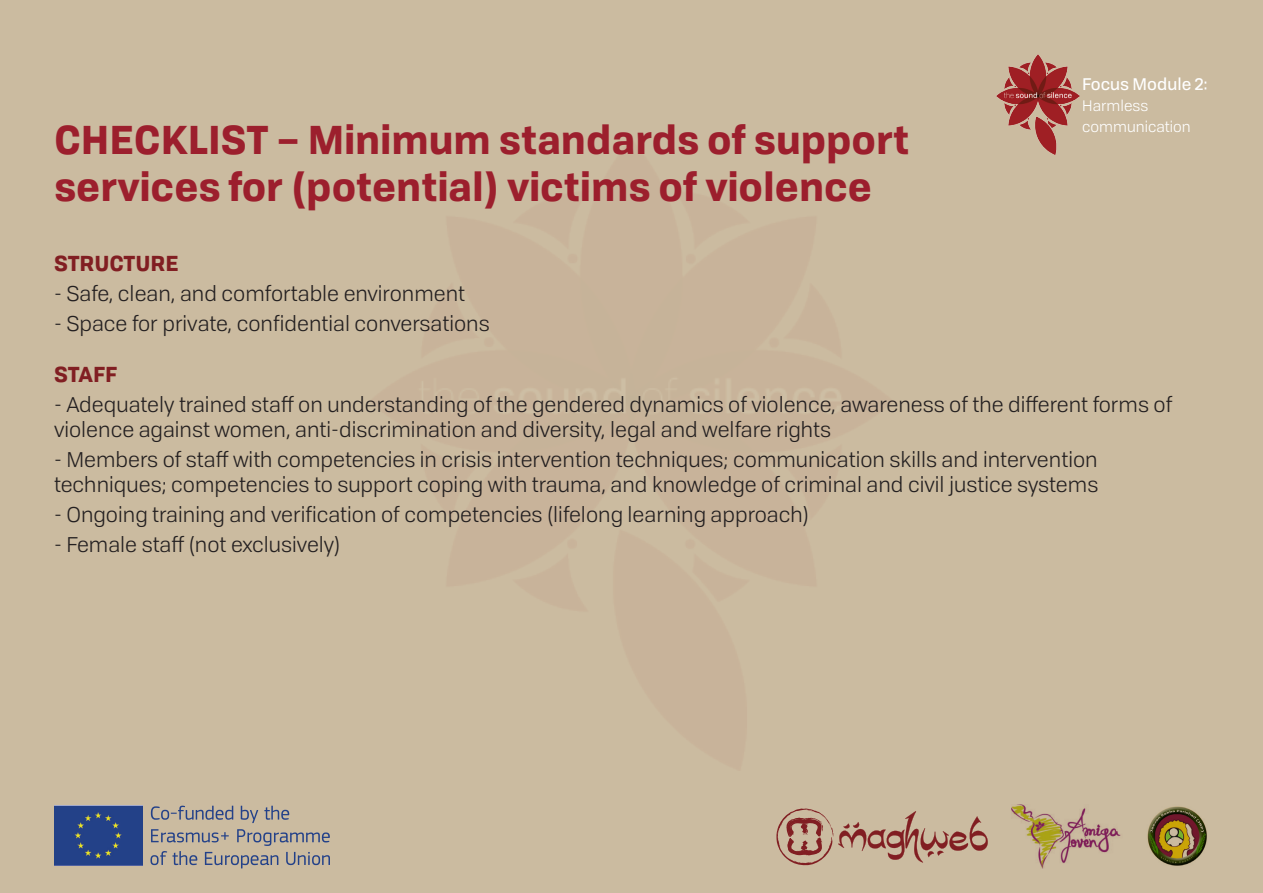
<style>
.page{position:relative;width:1263px;height:893px;background:#cbbba0}
.page>*{position:absolute;margin:0;border:0;box-sizing:border-box;transform-origin:0 0}
.t1{font:700 39px "Tofino Personal";color:#9c1f2d}
.Stile_di_paragrafo_1{font:21px/25.2px "Tofino Personal";color:#231f20}
.Stile_di_paragrafo_1-2{font:700 21px "Tofino Personal";color:#811e22}
.t2{font:16.5px "Tofino Personal";color:#fff}
.t3{font:15px/21px "Tofino Personal";color:#fff}
</style>
<div class="page">
<img style="left:996px;top:54px;width:83px;height:100px">
<img style="left:1147px;top:806px;width:60px;height:60px">
<img style="left:1011px;top:805px;width:110px;height:64px">
<svg style="left:151px;top:806px;width:82px;height:14px"></svg>
<svg style="left:241px;top:806px;width:17px;height:17px"></svg>
<svg style="left:264px;top:806px;width:25px;height:14px"></svg>
<svg style="left:151px;top:829px;width:78px;height:13px"></svg>
<svg style="left:237px;top:829px;width:93px;height:17px"></svg>
<svg style="left:150px;top:851px;width:47px;height:14px"></svg>
<svg style="left:205px;top:852px;width:73px;height:16px"></svg>
<svg style="left:286px;top:852px;width:44px;height:13px"></svg>
<div style="left:54px;top:806px;width:89px;height:59px;background:#234188"></div>
<svg style="left:776px;top:808px;width:212px;height:58px"></svg>
<p class="t1" style="left:54px;top:108px;width:857px">CHECKLIST – Minimum standards of support</p>
<p class="t1" style="left:54px;top:155px;width:819px">services for (potential) victims of violence</p>
<p class="t2" style="left:1082px;top:71px;width:127px">Focus Module 2:</p>
<p class="t3" style="left:1082px;top:94px;width:110px">Harmless communication</p>
<p class="Stile_di_paragrafo_1-2" style="left:54px;top:246px;width:126px">STRUCTURE</p>
<p class="Stile_di_paragrafo_1" style="left:54px;top:280px;width:413px">- Safe, clean, and comfortable environment</p>
<p class="Stile_di_paragrafo_1" style="left:54px;top:310px;width:437px">- Space for private, confidential conversations</p>
<p class="Stile_di_paragrafo_1-2" style="left:54px;top:356px;width:64px">STAFF</p>
<p class="Stile_di_paragrafo_1" style="left:54px;top:390px;width:1120px">- Adequately trained staff on understanding of the gendered dynamics of violence, awareness of the different forms of violence against women, anti-discrimination and diversity, legal and welfare rights</p>
<p class="Stile_di_paragrafo_1" style="left:54px;top:445px;width:1046px">- Members of staff with competencies in crisis intervention techniques; communication skills and intervention techniques; competencies to support coping with trauma, and knowledge of criminal and civil justice systems</p>
<p class="Stile_di_paragrafo_1" style="left:54px;top:500px;width:756px">- Ongoing training and verification of competencies (lifelong learning approach)</p>
<p class="Stile_di_paragrafo_1" style="left:54px;top:530px;width:288px">- Female staff (not exclusively)</p>
</div>
